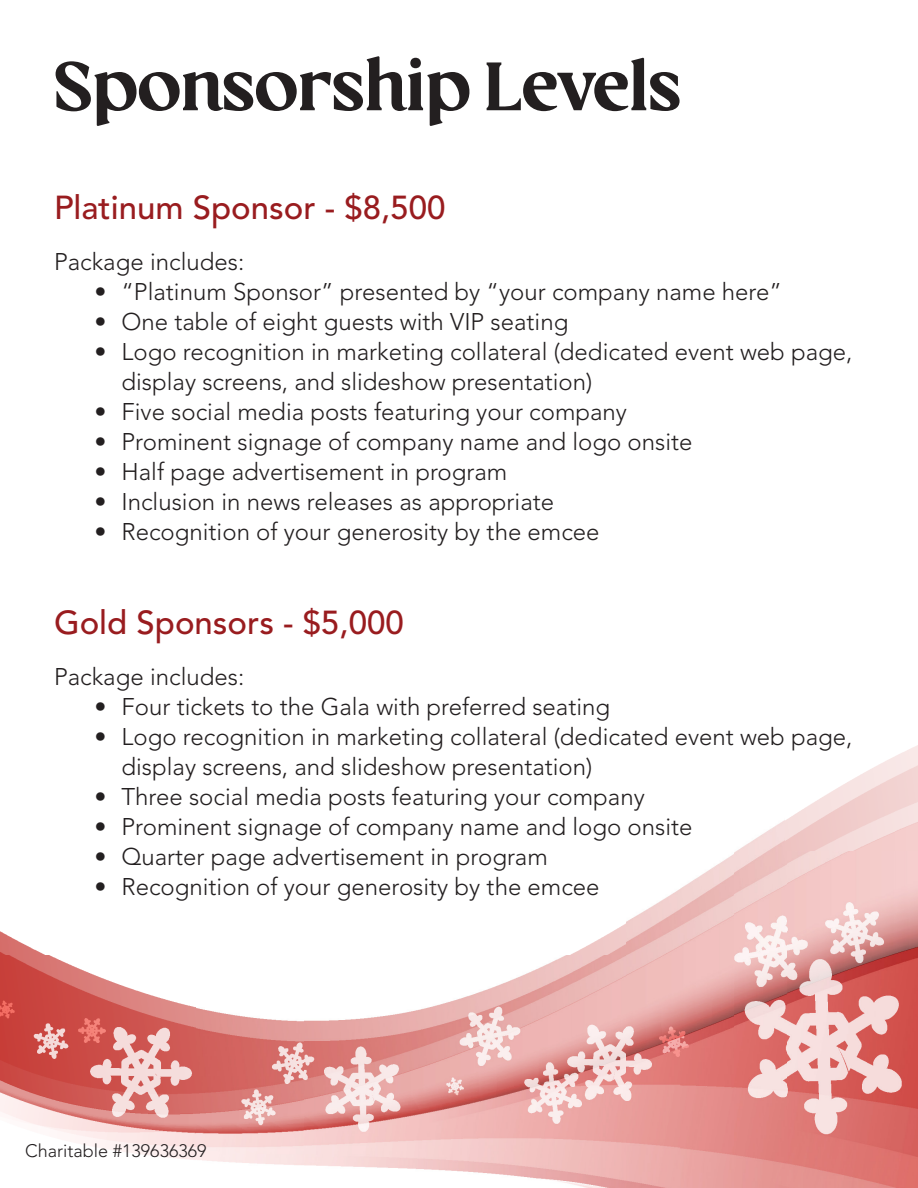
<style>
.page{position:relative;width:918px;height:1188px;background:#fff}
.page>*{position:absolute;margin:0;border:0;box-sizing:border-box;transform-origin:0 0}
.t1{font:75px "Richey";color:#231f20}
.t2{font:500 33px "Avenir LT Pro";color:#991c1f}
.t3{font:300 24px/30px "Avenir LT Pro";color:#231f20}
.t4{font:300 18px "Avenir LT Pro";color:#231f20}
</style>
<div class="page">
<img style="left:787px;top:850px;width:131px;height:338px">
<img style="left:679px;top:820px;width:108px;height:368px">
<img style="left:626px;top:889px;width:53px;height:299px">
<img style="left:304px;top:954px;width:322px;height:234px">
<img style="left:196px;top:1008px;width:108px;height:157px">
<img style="left:0;top:954px;width:196px;height:206px">
<img style="left:572px;top:923px;width:54px;height:31px">
<img style="left:0;top:931px;width:43px;height:23px">
<img style="left:894px;top:745px;width:24px;height:105px">
<img style="left:786px;top:757px;width:108px;height:93px">
<p class="t1" style="left:54px;top:50px;width:629px">Sponsorship Levels</p>
<p class="t2" style="left:54px;top:188px;width:393px">Platinum Sponsor - $8,500</p>
<p class="t3" style="left:54px;top:247px;width:192px">Package includes:</p>
<p class="t3" style="left:94px;top:277px;width:689px">• “Platinum Sponsor” presented by “your company name here”</p>
<p class="t3" style="left:94px;top:307px;width:475px">• One table of eight guests with VIP seating</p>
<p class="t3" style="left:122px;top:337px;width:733px;text-indent:-27px">• Logo recognition in marketing collateral (dedicated event web page, display screens, and slideshow presentation)</p>
<p class="t3" style="left:94px;top:397px;width:534px">• Five social media posts featuring your company</p>
<p class="t3" style="left:94px;top:427px;width:600px">• Prominent signage of company name and logo onsite</p>
<p class="t3" style="left:94px;top:457px;width:414px">• Half page advertisement in program</p>
<p class="t3" style="left:94px;top:487px;width:461px">• Inclusion in news releases as appropriate</p>
<p class="t3" style="left:94px;top:517px;width:507px">• Recognition of your generosity by the emcee</p>
<p class="t2" style="left:54px;top:603px;width:351px">Gold Sponsors - $5,000</p>
<p class="t3" style="left:54px;top:661px;width:192px">Package includes:</p>
<p class="t3" style="left:94px;top:691px;width:517px">• Four tickets to the Gala with preferred seating</p>
<p class="t3" style="left:122px;top:721px;width:733px;text-indent:-27px">• Logo recognition in marketing collateral (dedicated event web page, display screens, and slideshow presentation)</p>
<p class="t3" style="left:94px;top:781px;width:552px">• Three social media posts featuring your company</p>
<p class="t3" style="left:94px;top:811px;width:600px">• Prominent signage of company name and logo onsite</p>
<p class="t3" style="left:94px;top:841px;width:455px">• Quarter page advertisement in program</p>
<p class="t3" style="left:94px;top:871px;width:507px">• Recognition of your generosity by the emcee</p>
<p class="t4" style="left:25px;top:1140px;width:183px">Charitable #139636369</p>
</div>
